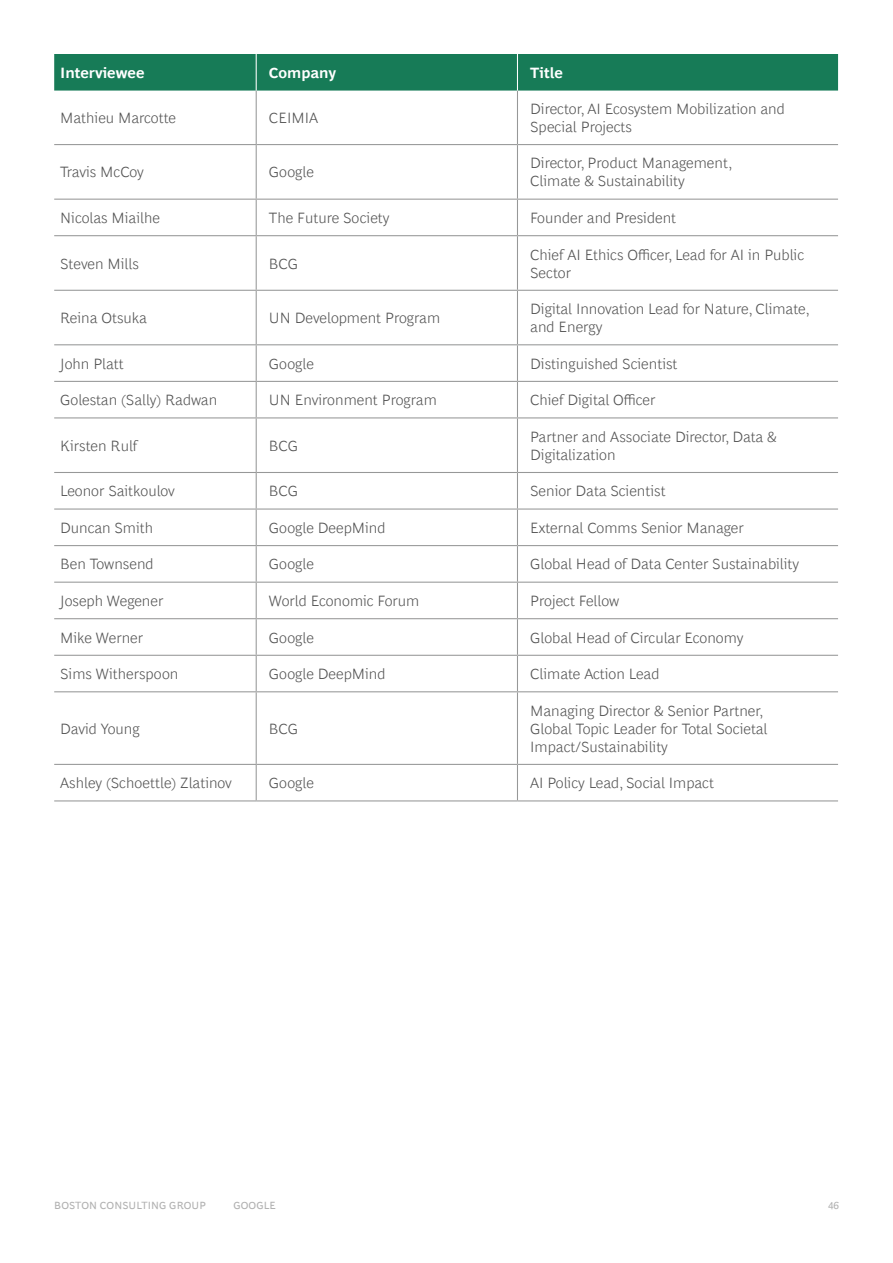
<style>
.page{position:relative;width:893px;height:1263px;background:#fff}
.page>*{position:absolute;margin:0;border:0;box-sizing:border-box;transform-origin:0 0}
.t1{font:300 15px/18px "Henderson BCG Sans";color:#535353}
.t2{font:700 15px "Henderson BCG Sans";color:#fff}
.t3{font:10.5px "Henderson BCG Sans";letter-spacing:.01em;color:#b1b1b1}
</style>
<div class="page">
<div style="left:54px;top:54px;width:784px;height:37px;background:#177b57"></div>
<hr style="left:256px;top:91px;width:1px;height:53px;background:#979898">
<hr style="left:517px;top:91px;width:1px;height:53px;background:#979898">
<hr style="left:54px;top:144px;width:202px;height:1px;background:#979898">
<hr style="left:256px;top:144px;width:261px;height:1px;background:#979898">
<hr style="left:256px;top:145px;width:1px;height:54px;background:#979898">
<hr style="left:517px;top:144px;width:321px;height:1px;background:#979898">
<hr style="left:517px;top:145px;width:1px;height:54px;background:#979898">
<hr style="left:54px;top:199px;width:202px;height:1px;background:#979898">
<hr style="left:256px;top:199px;width:261px;height:1px;background:#979898">
<hr style="left:256px;top:200px;width:1px;height:35px;background:#979898">
<hr style="left:517px;top:199px;width:321px;height:1px;background:#979898">
<hr style="left:517px;top:200px;width:1px;height:35px;background:#979898">
<hr style="left:54px;top:235px;width:202px;height:1px;background:#979898">
<hr style="left:256px;top:235px;width:261px;height:1px;background:#979898">
<hr style="left:256px;top:236px;width:1px;height:54px;background:#979898">
<hr style="left:517px;top:235px;width:321px;height:1px;background:#979898">
<hr style="left:517px;top:236px;width:1px;height:54px;background:#979898">
<hr style="left:54px;top:290px;width:202px;height:1px;background:#979898">
<hr style="left:256px;top:290px;width:261px;height:1px;background:#979898">
<hr style="left:256px;top:291px;width:1px;height:53px;background:#979898">
<hr style="left:517px;top:290px;width:321px;height:1px;background:#979898">
<hr style="left:517px;top:291px;width:1px;height:53px;background:#979898">
<hr style="left:54px;top:344px;width:202px;height:1px;background:#979898">
<hr style="left:256px;top:344px;width:261px;height:1px;background:#979898">
<hr style="left:256px;top:345px;width:1px;height:36px;background:#979898">
<hr style="left:517px;top:344px;width:321px;height:1px;background:#979898">
<hr style="left:517px;top:345px;width:1px;height:36px;background:#979898">
<hr style="left:54px;top:381px;width:202px;height:1px;background:#979898">
<hr style="left:256px;top:381px;width:261px;height:1px;background:#979898">
<hr style="left:256px;top:382px;width:1px;height:35px;background:#979898">
<hr style="left:517px;top:381px;width:321px;height:1px;background:#979898">
<hr style="left:517px;top:382px;width:1px;height:35px;background:#979898">
<hr style="left:54px;top:417px;width:202px;height:1px;background:#979898">
<hr style="left:256px;top:417px;width:261px;height:1px;background:#979898">
<hr style="left:256px;top:418px;width:1px;height:54px;background:#979898">
<hr style="left:517px;top:417px;width:321px;height:1px;background:#979898">
<hr style="left:517px;top:418px;width:1px;height:54px;background:#979898">
<hr style="left:54px;top:472px;width:202px;height:1px;background:#979898">
<hr style="left:256px;top:472px;width:261px;height:1px;background:#979898">
<hr style="left:256px;top:473px;width:1px;height:35px;background:#979898">
<hr style="left:517px;top:472px;width:321px;height:1px;background:#979898">
<hr style="left:517px;top:473px;width:1px;height:35px;background:#979898">
<hr style="left:54px;top:508px;width:202px;height:2px;background:#979898">
<hr style="left:256px;top:508px;width:261px;height:2px;background:#979898">
<hr style="left:256px;top:510px;width:1px;height:35px;background:#979898">
<hr style="left:517px;top:508px;width:321px;height:2px;background:#979898">
<hr style="left:517px;top:510px;width:1px;height:35px;background:#979898">
<hr style="left:54px;top:545px;width:202px;height:1px;background:#979898">
<hr style="left:256px;top:545px;width:261px;height:1px;background:#979898">
<hr style="left:256px;top:546px;width:1px;height:36px;background:#979898">
<hr style="left:517px;top:545px;width:321px;height:1px;background:#979898">
<hr style="left:517px;top:546px;width:1px;height:36px;background:#979898">
<hr style="left:54px;top:582px;width:202px;height:1px;background:#979898">
<hr style="left:256px;top:582px;width:261px;height:1px;background:#979898">
<hr style="left:256px;top:583px;width:1px;height:35px;background:#979898">
<hr style="left:517px;top:582px;width:321px;height:1px;background:#979898">
<hr style="left:517px;top:583px;width:1px;height:35px;background:#979898">
<hr style="left:54px;top:618px;width:202px;height:1px;background:#979898">
<hr style="left:256px;top:618px;width:261px;height:1px;background:#979898">
<hr style="left:256px;top:619px;width:1px;height:36px;background:#979898">
<hr style="left:517px;top:618px;width:321px;height:1px;background:#979898">
<hr style="left:517px;top:619px;width:1px;height:36px;background:#979898">
<hr style="left:54px;top:655px;width:202px;height:1px;background:#979898">
<hr style="left:256px;top:655px;width:261px;height:1px;background:#979898">
<hr style="left:256px;top:656px;width:1px;height:35px;background:#979898">
<hr style="left:517px;top:655px;width:321px;height:1px;background:#979898">
<hr style="left:517px;top:656px;width:1px;height:35px;background:#979898">
<hr style="left:54px;top:691px;width:202px;height:1px;background:#979898">
<hr style="left:256px;top:691px;width:261px;height:1px;background:#979898">
<hr style="left:256px;top:692px;width:1px;height:72px;background:#979898">
<hr style="left:517px;top:691px;width:321px;height:1px;background:#979898">
<hr style="left:517px;top:692px;width:1px;height:72px;background:#979898">
<hr style="left:54px;top:764px;width:202px;height:1px;background:#979898">
<hr style="left:256px;top:764px;width:261px;height:1px;background:#979898">
<hr style="left:256px;top:765px;width:1px;height:35px;background:#979898">
<hr style="left:517px;top:764px;width:321px;height:1px;background:#979898">
<hr style="left:517px;top:765px;width:1px;height:35px;background:#979898">
<hr style="left:54px;top:800px;width:202px;height:1px;background:#979898">
<hr style="left:256px;top:800px;width:261px;height:1px;background:#979898">
<hr style="left:517px;top:800px;width:321px;height:1px;background:#979898">
<hr style="left:256px;top:54px;width:1px;height:37px;background:#fff">
<hr style="left:517px;top:54px;width:1px;height:37px;background:#fff">
<p class="t2" style="left:60px;top:62px;width:86px">Interviewee</p>
<p class="t2" style="left:269px;top:62px;width:69px">Company</p>
<p class="t2" style="left:530px;top:62px;width:34px">Title</p>
<p class="t1" style="left:60px;top:107px;width:117px">Mathieu Marcotte</p>
<p class="t1" style="left:269px;top:107px;width:51px">CEIMIA</p>
<p class="t1" style="left:530px;top:98px;width:256px">Director, AI Ecosystem Mobilization and<br>Special Projects</p>
<p class="t1" style="left:60px;top:162px;width:85px">Travis McCoy</p>
<p class="t1" style="left:269px;top:162px;width:47px">Google</p>
<p class="t1" style="left:530px;top:153px;width:204px">Director, Product Management,<br>Climate &amp; Sustainability</p>
<p class="t1" style="left:60px;top:208px;width:101px">Nicolas Miailhe</p>
<p class="t1" style="left:269px;top:208px;width:122px">The Future Society</p>
<p class="t1" style="left:530px;top:208px;width:147px">Founder and President</p>
<p class="t1" style="left:60px;top:253px;width:80px">Steven Mills</p>
<p class="t1" style="left:269px;top:253px;width:31px">BCG</p>
<p class="t1" style="left:530px;top:244px;width:275px">Chief AI Ethics Officer, Lead for AI in Public<br>Sector</p>
<p class="t1" style="left:60px;top:308px;width:88px">Reina Otsuka</p>
<p class="t1" style="left:269px;top:308px;width:173px">UN Development Program</p>
<p class="t1" style="left:530px;top:299px;width:281px">Digital Innovation Lead for Nature, Climate, and Energy</p>
<p class="t1" style="left:60px;top:353px;width:65px">John Platt</p>
<p class="t1" style="left:269px;top:353px;width:47px">Google</p>
<p class="t1" style="left:530px;top:353px;width:149px">Distinguished Scientist</p>
<p class="t1" style="left:60px;top:390px;width:159px">Golestan (Sally) Radwan</p>
<p class="t1" style="left:269px;top:390px;width:169px">UN Environment Program</p>
<p class="t1" style="left:530px;top:390px;width:127px">Chief Digital Officer</p>
<p class="t1" style="left:60px;top:435px;width:79px">Kirsten Rulf</p>
<p class="t1" style="left:269px;top:435px;width:31px">BCG</p>
<p class="t1" style="left:530px;top:426px;width:248px">Partner and Associate Director, Data &amp;<br>Digitalization</p>
<p class="t1" style="left:60px;top:481px;width:116px">Leonor Saitkoulov</p>
<p class="t1" style="left:269px;top:481px;width:31px">BCG</p>
<p class="t1" style="left:530px;top:481px;width:137px">Senior Data Scientist</p>
<p class="t1" style="left:60px;top:517px;width:94px">Duncan Smith</p>
<p class="t1" style="left:269px;top:517px;width:118px">Google DeepMind</p>
<p class="t1" style="left:530px;top:517px;width:215px">External Comms Senior Manager</p>
<p class="t1" style="left:60px;top:554px;width:95px">Ben Townsend</p>
<p class="t1" style="left:269px;top:554px;width:47px">Google</p>
<p class="t1" style="left:530px;top:554px;width:270px">Global Head of Data Center Sustainability</p>
<p class="t1" style="left:60px;top:591px;width:105px">Joseph Wegener</p>
<p class="t1" style="left:269px;top:591px;width:152px">World Economic Forum</p>
<p class="t1" style="left:530px;top:591px;width:91px">Project Fellow</p>
<p class="t1" style="left:60px;top:627px;width:84px">Mike Werner</p>
<p class="t1" style="left:269px;top:627px;width:47px">Google</p>
<p class="t1" style="left:530px;top:627px;width:215px">Global Head of Circular Economy</p>
<p class="t1" style="left:60px;top:664px;width:120px">Sims Witherspoon</p>
<p class="t1" style="left:269px;top:664px;width:118px">Google DeepMind</p>
<p class="t1" style="left:530px;top:664px;width:131px">Climate Action Lead</p>
<p class="t1" style="left:60px;top:718px;width:81px">David Young</p>
<p class="t1" style="left:269px;top:718px;width:31px">BCG</p>
<p class="t1" style="left:530px;top:700px;width:239px">Managing Director &amp; Senior Partner,<br>Global Topic Leader for Total Societal<br>Impact/Sustainability</p>
<p class="t1" style="left:60px;top:773px;width:173px">Ashley (Schoettle) Zlatinov</p>
<p class="t1" style="left:269px;top:773px;width:47px">Google</p>
<p class="t1" style="left:530px;top:773px;width:185px">AI Policy Lead, Social Impact</p>
<p class="t3" style="left:54px;top:1197px;width:153px">BOSTON CONSULTING GROUP</p>
<p class="t3" style="left:233px;top:1197px;width:44px">GOOGLE</p>
<p class="t3" style="left:828px;top:1197px;width:12px">46</p>
</div>
